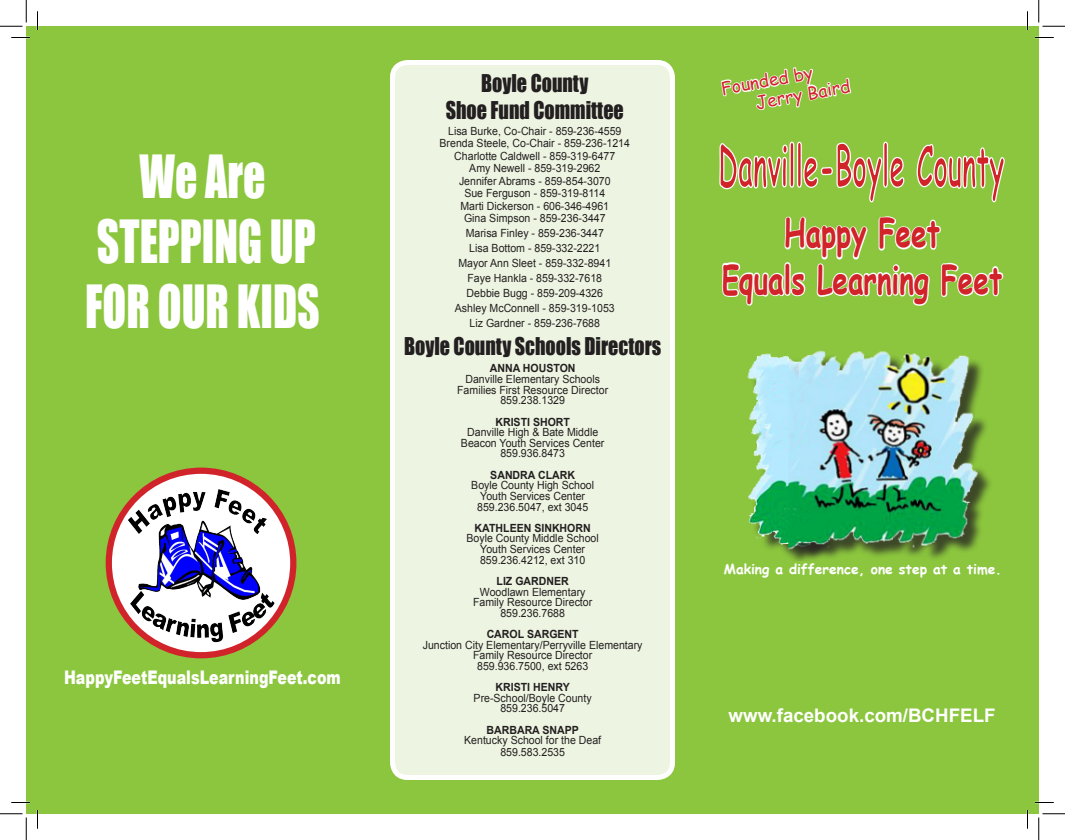
<style>
.page{position:relative;width:1065px;height:840px;background:#fff}
.page>*{position:absolute;margin:0;border:0;box-sizing:border-box;transform-origin:0 0}
.t1{font:54.75px/65px "Impact";color:#fff;text-align:center;scale:.8 1}
.t2{font:700 38.75px/46.5px "Comic Sans MS";color:#d1232a;text-align:center;scale:.72 1}
.t3{font:22.5px/27px "Impact";color:#231f20;text-align:center;scale:.89 1}
.t4{font:900 18.75px "Arial";color:#fff;scale:.76 1}
.t5{font:700 18.75px "Arial";color:#fff}
.t6{font:17.5px/19.9px "Comic Sans MS";color:#d1232a}
.t7{font:700 13.75px "Comic Sans MS";color:#fff}
.t8{font:11.25px/10.6px "Arial";color:#231f20;text-align:center;scale:.94 1}
.t9{font:700 11.25px "Arial";color:#231f20;scale:.94 1}
</style>
<div class="page">
<div style="left:26px;top:26px;width:1013px;height:788px;background:#8bc63e"></div>
<svg style="left:720px;top:142px;width:285px;height:164px"></svg>
<img style="left:747px;top:353px;width:43px;height:202px">
<div style="left:790px;top:349px;width:204px;height:211px;background:#231f20;opacity:.75"></div>
<img style="left:788px;top:349px;width:197px;height:204px">
<div style="left:392px;top:62px;width:280px;height:716px;background:#edf5e2;border-radius:15px"></div>
<div style="left:390px;top:60px;width:285px;height:720px;border:5px solid #fff;border-radius:15px"></div>
<svg style="left:109px;top:471px;width:184px;height:184px"></svg>
<div style="left:106px;top:468px;width:190px;height:190px;border:6px solid #d1232a;border-radius:50%"></div>
<img style="left:118px;top:483px;width:171px;height:162px">
<svg style="left:720px;top:67px;width:132px;height:43px"></svg>
<svg style="left:11px;top:37px;width:19px;height:1px"></svg>
<svg style="left:1035px;top:37px;width:19px;height:1px"></svg>
<svg style="left:11px;top:802px;width:19px;height:1px"></svg>
<svg style="left:1035px;top:802px;width:19px;height:1px"></svg>
<svg style="left:37px;top:11px;width:1px;height:19px"></svg>
<svg style="left:37px;top:810px;width:1px;height:19px"></svg>
<svg style="left:1027px;top:11px;width:1px;height:19px"></svg>
<svg style="left:1027px;top:810px;width:1px;height:19px"></svg>
<svg style="left:0;top:0;width:27px;height:27px"></svg>
<svg style="left:0;top:814px;width:27px;height:26px"></svg>
<svg style="left:1039px;top:0;width:26px;height:27px"></svg>
<svg style="left:1039px;top:814px;width:26px;height:26px"></svg>
<h1 class="t1" style="left:85px;top:144px;width:295px">We Are<br>STEPPING UP<br>FOR OUR KIDS</h1>
<h3 class="t4" style="left:64px;top:667px;width:366px">HappyFeetEqualsLearningFeet.com</h3>
<h3 class="t3" style="left:446px;top:70px;width:202px">Boyle County<br>Shoe Fund Committee</h3>
<p class="t8" style="left:440px;top:125px;width:204px;line-height:12.5px">Lisa Burke, Co-Chair - 859-236-4559<br>Brenda Steele, Co-Chair - 859-236-1214<br>Charlotte Caldwell - 859-319-6477<br>Amy Newell - 859-319-2962<br>Jennifer Abrams - 859-854-3070<br>Sue Ferguson - 859-319-8114<br>Marti Dickerson - 606-346-4961<br>Gina Simpson - 859-236-3447</p>
<p class="t8" style="left:455px;top:226px;width:172px;line-height:15px">Marisa Finley - 859-236-3447<br>Lisa Bottom - 859-332-2221<br>Mayor Ann Sleet - 859-332-8941<br>Faye Hankla - 859-332-7618<br>Debbie Bugg - 859-209-4326<br>Ashley McConnell - 859-319-1053<br>Liz Gardner - 859-236-7688</p>
<h3 class="t3" style="left:404px;top:333px;width:291px">Boyle County Schools Directors</h3>
<p class="t9" style="left:490px;top:361px;width:93px">ANNA HOUSTON</p>
<p class="t8" style="left:457px;top:374px;width:162px">Danville Elementary Schools<br>Families First Resource Director<br>859.238.1329</p>
<p class="t9" style="left:495px;top:414px;width:81px">KRISTI SH ORT</p>
<p class="t8" style="left:461px;top:427px;width:154px">Danville High &amp; Bate Middle<br>Beacon Youth Services Center<br>859.936.8473</p>
<p class="t9" style="left:490px;top:467px;width:92px">SANDRA C LARK</p>
<p class="t8" style="left:471px;top:480px;width:132px">Boyle County High School<br>Youth Services Center<br>859.236.5047, ext 3045</p>
<p class="t9" style="left:475px;top:520px;width:31px">KATHLEE</p>
<p class="t9" style="left:524px;top:520px;width:73px">N SINKHORN</p>
<p class="t8" style="left:467px;top:533px;width:142px">Boyle County Middle School<br>Youth Services Center<br>859.236.4212, ext 310</p>
<p class="t9" style="left:497px;top:574px;width:78px">LIZ GARDNER</p>
<p class="t8" style="left:473px;top:586px;width:128px">Woodlawn Elementary<br>Family Resource Director<br>859.236.7688</p>
<p class="t9" style="left:487px;top:627px;width:99px">CAROL SARGE NT</p>
<p class="t8" style="left:423px;top:640px;width:235px">Junction City Elementary/Perryville Elementary<br>Family Resource Director<br>859.936.7500, ext 5263</p>
<p class="t9" style="left:496px;top:680px;width:80px">KRISTI HENRY</p>
<p class="t8" style="left:474px;top:693px;width:127px">Pre-School/Boyle County<br>859.236.5047</p>
<p class="t9" style="left:486px;top:722px;width:100px">BARBARA SNAPP</p>
<p class="t8" style="left:464px;top:735px;width:147px;line-height:11.2px">Kentucky School for the Deaf<br>859.583.2535</p>
<h3 class="t6" style="left:751px;top:72px;width:97px;text-indent:-31px;rotate:-10deg">Founded by<br>Jerry Baird</h3>
<h2 class="t2" style="left:722px;top:208px;width:391px">Happy Feet<br>Equals Learning Feet</h2>
<p class="t7" style="left:724px;top:559px;width:279px">Making a difference, one step at a time.</p>
<h3 class="t5" style="left:729px;top:703px;width:269px">WWW.FACEBOOK.COM/BCHFELF</h3>
</div>
